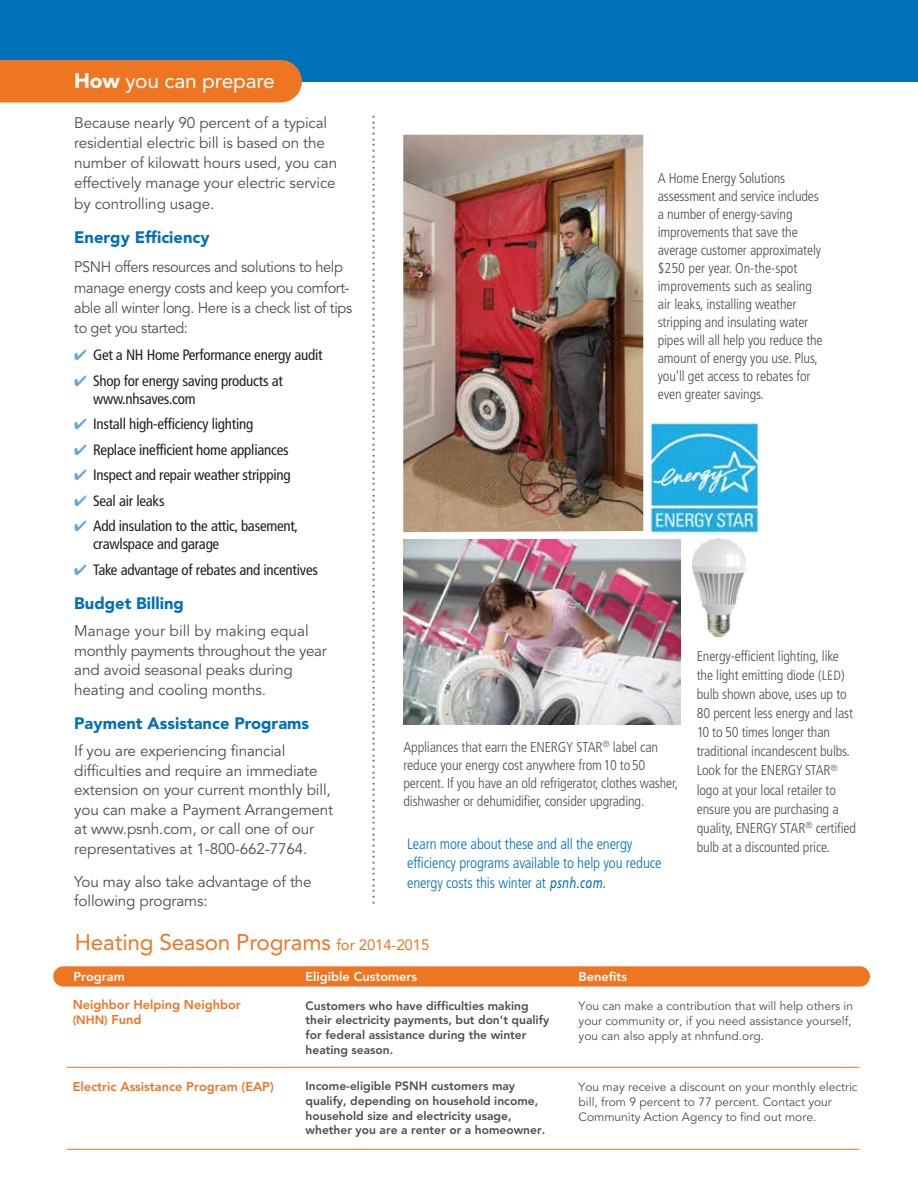
<style>
.page{position:relative;width:918px;height:1188px;background:#fff}
.page>*{position:absolute;margin:0;border:0;box-sizing:border-box;transform-origin:0 0}
.t1{font:22.5px "Avenir";letter-spacing:-.01em;color:#ee7622}
.t2{font:21px "Avenir";letter-spacing:-.01em;color:#fff}
.t3{font:18px "Adobe Caslon";color:#737577}
.t4{font:900 16.5px "Avenir";color:#0070b9}
.t5{font:15.3px/19.5px "Avenir";letter-spacing:-.01em;color:#4d4d4f}
.t6{font:15.3px/20.2px "Avenir";letter-spacing:-.01em;color:#4d4d4f;scale:.95 1}
.t7{font:condensed 15px/18px "Frutiger";letter-spacing:-.015em;color:#231f20}
.t8{font:300 condensed 15px/19.2px "Frutiger";letter-spacing:-.01em;color:#0070b9}
.t9{font:300 condensed 14.25px/18px "Frutiger";letter-spacing:-.01em;color:#4d4d4f}
.t10{font:800 12.75px "Avenir";color:#f37121}
.t11{font:800 12.75px "Avenir";color:#fff}
.t12{font:800 12px/14.7px "Avenir";color:#4d4d4f}
.t13{font:12px/15px "Avenir";color:#4d4d4f}
.t14{font:800 12px "Avenir";color:#f37121}
.s1{font-weight:900}
.s2{color:rgb(0 112 185/.6)}
.s3{font-weight:400;font-style:italic;font-stretch:normal}
.s4{font-size:13.5px}
.s5{font-size:15px}
.s6{font-size:12.75px}
</style>
<div class="page">
<div style="left:53px;top:966px;width:817px;height:21px;background:#ee7622;border-radius:10px"></div>
<div style="left:0;top:0;width:918px;height:82px;background:#0070b9"></div>
<div style="left:0;top:60px;width:302px;height:43px;background:#ee7622"></div>
<hr style="left:67px;top:1067px;width:792px;height:1px;background:#ee7622">
<hr style="left:67px;top:1149px;width:792px;height:1px;background:#ee7622">
<img style="left:403px;top:135px;width:240px;height:397px">
<img style="left:403px;top:540px;width:278px;height:185px">
<img style="left:692px;top:539px;width:53px;height:98px">
<img style="left:650px;top:421px;width:109px;height:112px">
<h2 class="t2" style="left:74px;top:68px;width:202px"><span class="s1">How</span> you can prepare</h2>
<p class="t5" style="left:74px;top:113px;width:264px;line-height:20.2px">Because nearly 90 percent of a typical residential electric bill is based on the number of kilowatt hours used, you can effectively manage your electric service by controlling usage.</p>
<p class="t4" style="left:74px;top:227px;width:137px">Energy Efficiency</p>
<p class="t6" style="left:74px;top:257px;width:294px">PSNH offers resources and solutions to help manage energy costs and keep you comfort&shy;able all winter long. Here is a check list of tips to get you started:</p>
<p class="t7" style="left:74px;top:346px;width:250px"><span class="s2">✔</span> Get a NH Home Performance energy audit</p>
<p class="t7" style="left:93px;top:371px;width:191px;text-indent:-19px"><span class="s2">✔</span> Shop for energy saving products at www.nhsaves.com</p>
<p class="t7" style="left:74px;top:415px;width:181px"><span class="s2">✔</span> Install high-efficiency lighting</p>
<p class="t7" style="left:74px;top:440px;width:216px"><span class="s2">✔</span> Replace inefficient home appliances</p>
<p class="t7" style="left:74px;top:466px;width:218px"><span class="s2">✔</span> Inspect and repair weather stripping</p>
<p class="t7" style="left:74px;top:491px;width:92px"><span class="s2">✔</span> Seal air leaks</p>
<p class="t7" style="left:93px;top:517px;width:207px;text-indent:-19px"><span class="s2">✔</span> Add insulation to the attic, basement, crawlspace and garage</p>
<p class="t7" style="left:74px;top:560px;width:245px"><span class="s2">✔</span> Take advantage of rebates and incentives</p>
<p class="t4" style="left:74px;top:593px;width:111px">Budget Billing</p>
<p class="t5" style="left:74px;top:621px;width:254px">Manage your bill by making equal monthly payments throughout the year and avoid seasonal peaks during heating and cooling months.</p>
<p class="t4" style="left:74px;top:713px;width:236px">Payment Assistance Programs</p>
<p class="t5" style="left:74px;top:741px;width:261px">If you are experiencing financial difficulties and require an immediate extension on your current monthly bill, you can make a Payment Arrangement at www.psnh.com, or call one of our representatives at 1-800-662-7764.</p>
<p class="t5" style="left:74px;top:872px;width:239px">You may also take advantage of the following programs:</p>
<p class="t3" style="left:358px;top:905px;width:792px;rotate:-90deg">............................................................................................................................................</p>
<p class="t9" style="left:658px;top:169px;width:166px">A Home Energy Solutions assessment and service includes a number of energy-saving improvements that save the average customer approximately $250 per year. On-the-spot improvements such as sealing air leaks, installing weather stripping and insulating water pipes will all help you reduce the amount of energy you use. Plus, you’ll get access to rebates for even greater savings.</p>
<p class="t9" style="left:403px;top:738px;width:276px">Appliances that earn the ENERGY STAR<sup>®</sup> label can reduce your energy cost anywhere from10 to 50 percent. If you have an old refrigerator, clothes washer, dishwasher or dehumidifier, consider upgrading.</p>
<p class="t8" style="left:407px;top:835px;width:256px">Learn more about these and all the energy efficiency programs available to help you reduce energy costs this winter at <span class="s3">psnh.com.</span></p>
<p class="t9" style="left:697px;top:646px;width:161px;line-height:19px">Energy-efficient lighting, like the light emitting diode <span class="s4">(LED) </span>bulb shown above, uses up to<br>80 percent less energy and last<br>10 to 50 times longer than traditional incandescent bulbs.<br>Look for the ENERGY STAR<sup>® </sup>logo at your local retailer to ensure you are purchasing a quality, ENERGY STAR<sup>®</sup> certified bulb at a discounted price.</p>
<h1 class="t1" style="left:75px;top:929px;width:356px">Heating Season Programs <span class="s5">for 2014-2015</span></h1>
<p class="t11" style="left:73px;top:969px;width:53px">Program</p>
<p class="t11" style="left:306px;top:969px;width:113px">Eligible Customers</p>
<p class="t11" style="left:579px;top:969px;width:50px">Benefits</p>
<p class="t10" style="left:73px;top:997px;width:170px">Neighbor Helping Neighbor</p>
<p class="t14" style="left:73px;top:1013px;width:70px">(NHN) <span class="s6">Fund</span></p>
<p class="t10" style="left:73px;top:1079px;width:203px">Electric Assistance Program (EAP)</p>
<p class="t12" style="left:306px;top:998px;width:245px">Customers who have difficulties making their electricity payments, but don’t qualify for federal assistance during the winter heating season.</p>
<p class="t12" style="left:306px;top:1079px;width:241px">Income-eligible PSNH customers may qualify, depending on household income, household size and electricity usage, whether you are a renter or a homeowner.</p>
<p class="t13" style="left:579px;top:998px;width:276px">You can make a contribution that will help others in your community or, if you need assistance yourself, you can also apply at nhnfund.org.</p>
<p class="t13" style="left:579px;top:1079px;width:281px">You may receive a discount on your monthly electric bill, from 9 percent to 77 percent. Contact your<br>Community Action Agency to find out more.</p>
</div>
